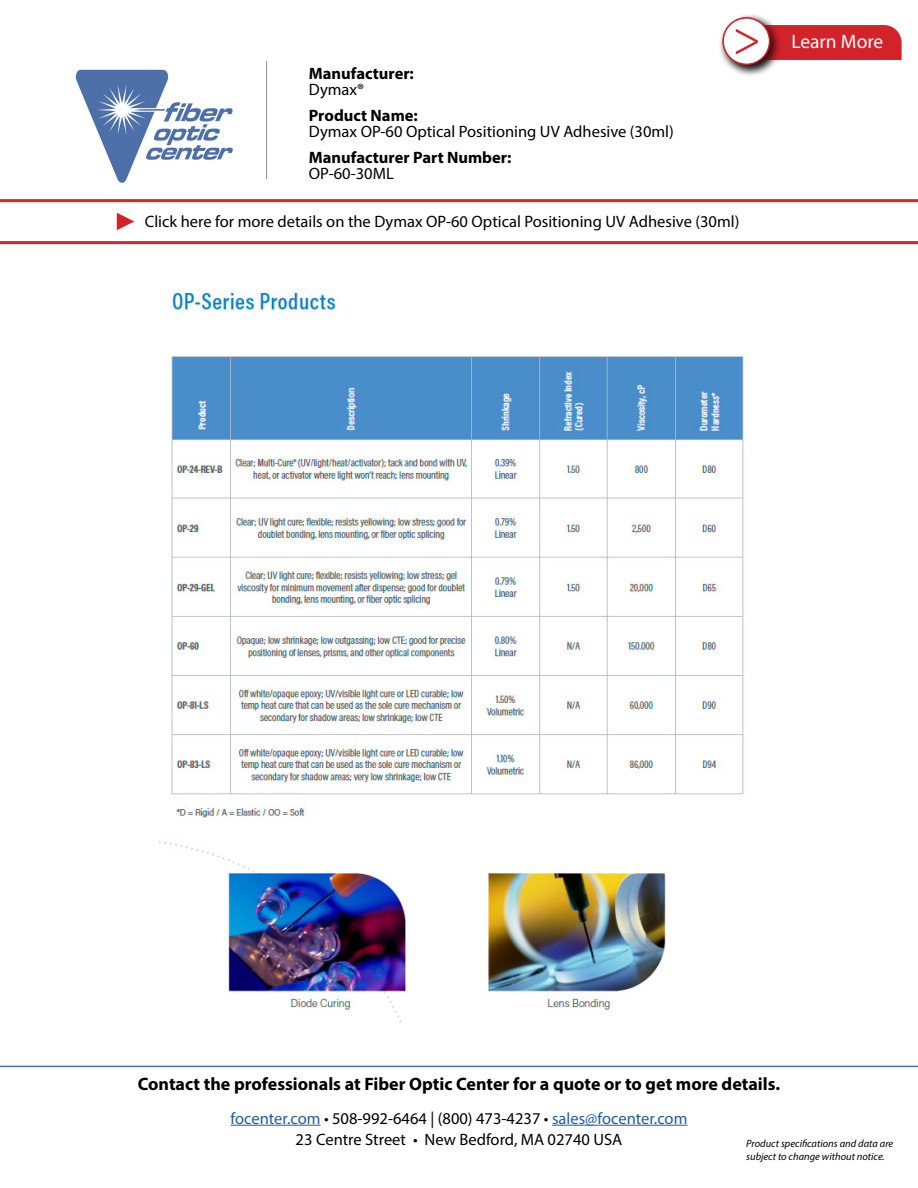
<style>
.page{position:relative;width:918px;height:1188px;background:#fff}
.page>*{position:absolute;margin:0;border:0;box-sizing:border-box;transform-origin:0 0}
.t1{font:51px "Minion Pro";color:#d2232a}
.t2{font:19.5px "Myriad Pro";color:#fff}
.t3{font:700 18px "Myriad Pro";color:#000}
.t4{font:16.5px/16.5px "Myriad Pro";color:#000}
.t5{font:16.5px "Myriad Pro";color:#215e9e}
.t6{font:700 16.5px/16.5px "Myriad Pro";color:#000}
.t7{font:italic 10.5px "Myriad Pro";color:#000}
.s1{font-weight:400}
.s2{font-weight:700}
.s3{color:#000}
</style>
<div class="page">
<hr style="left:231px;top:1125px;width:90px;height:1px;background:#215e9e">
<hr style="left:552px;top:1125px;width:135px;height:1px;background:#215e9e">
<hr style="left:0;top:1066px;width:918px;height:1px;background:#4f70a8">
<img style="left:159px;top:292px;width:586px;height:731px">
<img style="left:75px;top:69px;width:158px;height:114px">
<hr style="left:266px;top:61px;width:1px;height:118px;background:#8a8c8e">
<hr style="left:0;top:241px;width:918px;height:3px;background:#d2232a">
<svg style="left:117px;top:213px;width:17px;height:17px"></svg>
<div style="left:783px;top:25px;width:118px;height:35px;background:#d2232a"></div>
<div style="left:718px;top:13px;width:65px;height:64px;background:#000;opacity:.75"></div>
<div style="left:723px;top:18px;width:47px;height:46px;background:#fff;border-radius:50%"></div>
<div style="left:723px;top:17px;width:47px;height:48px;border:1px solid #d2232a;border-radius:50%"></div>
<hr style="left:0;top:199px;width:918px;height:3px;background:#d2232a">
<p class="t1" style="left:733px;top:4px;width:30px">&gt;</p>
<p class="t2" style="left:791px;top:30px;width:93px">Learn More</p>
<p class="t6" style="left:309px;top:64px;width:107px">Manufacturer:<br><span class="s1">Dymax®</span></p>
<p class="t4" style="left:309px;top:107px;width:367px"><span class="s2">Product Name:<br></span>Dymax OP-60 Optical Positioning UV Adhesive (30ml)</p>
<p class="t6" style="left:309px;top:148px;width:204px">Manufacturer Part Number:</p>
<p class="t4" style="left:309px;top:165px;width:86px">OP-60-30ML</p>
<p class="t4" style="left:145px;top:213px;width:596px">Click here for more details on the Dymax OP-60 Optical Positioning UV Adhesive (30ml)</p>
<p class="t3" style="left:138px;top:1072px;width:644px">Contact the professionals at Fiber Optic Center for a quote or to get more details.</p>
<p class="t5" style="left:231px;top:1108px;width:458px">focenter.com <span class="s3">• 508-992-6464 | (800) 473-4237 •</span> sales@focenter.com</p>
<p class="t4" style="left:296px;top:1131px;width:328px">23 Centre Street • New Bedford, MA 02740 USA</p>
<p class="t7" style="left:746px;top:1137px;width:149px">Product specifications and data are</p>
<p class="t7" style="left:746px;top:1150px;width:140px">subject to change without notice.</p>
</div>
